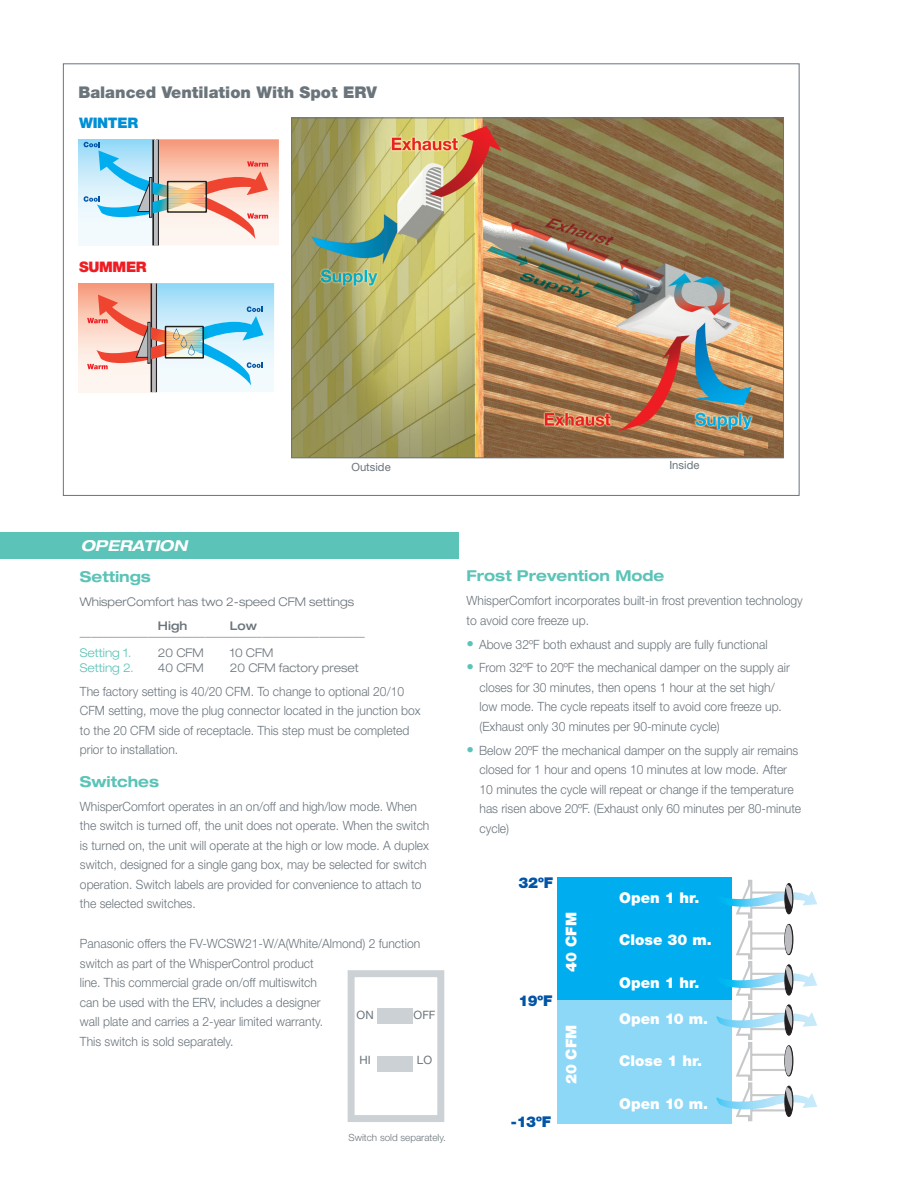
<style>
.page{position:relative;width:918px;height:1188px;background:#fff}
.page>*{position:absolute;margin:0;border:0;box-sizing:border-box;transform-origin:0 0}
.t1{font:900 16.2px "Helvetica Neue LT Std";color:#6a747b}
.t2{font:700 expanded 15px "Helvetica Neue LT Std";color:#5bc3b7;scale:.95 1}
.t3{font:italic 700 expanded 15px "Helvetica Neue LT Std";color:#fff}
.t4{font:900 14.85px "Helvetica Neue";color:#fff}
.t5{font:900 14.85px "Helvetica Neue";color:#0154a6}
.t6{font:900 14.55px "Helvetica Neue LT Std";letter-spacing:-.02em;color:#008fd5}
.t7{font:900 14.55px "Helvetica Neue LT Std";letter-spacing:-.02em;color:#ee1d23}
.t8{font:300 12.75px/19.5px "Helvetica Neue LT Std";color:#6a747b;scale:.95 1}
.t9{font:300 expanded 12px "Helvetica Neue LT Std";color:#6a747b;scale:.95 1}
.t10{font:500 expanded 12px "Helvetica Neue LT Std";color:#6a747b;scale:.95 1}
.t11{font:300 expanded 12px "Helvetica Neue LT Std";color:#5bc3b7;scale:.95 1}
.t12{font:11.55px "Helvetica Neue LT Std";color:#6a747b}
.t13{font:11.25px "Helvetica Neue LT Std";color:#6a747b}
.t14{font:300 9.9px "Helvetica Neue LT Std";color:#6a747b}
.s1{font-weight:900;font-size:15px;color:#5bc3b7}
</style>
<div class="page">
<div style="left:557px;top:878px;width:175px;height:124px;background:#00aeef"></div>
<div style="left:557px;top:1000px;width:175px;height:124px;background:#8dd7f7"></div>
<svg style="left:716px;top:879px;width:101px;height:243px"></svg>
<img style="left:293px;top:120px;width:489px;height:336px">
<svg style="left:78px;top:139px;width:6px;height:106px"></svg>
<svg style="left:84px;top:139px;width:195px;height:106px"></svg>
<svg style="left:78px;top:283px;width:9px;height:109px"></svg>
<svg style="left:87px;top:283px;width:187px;height:109px"></svg>
<div style="left:0;top:532px;width:459px;height:27px;background:#5bc3b7"></div>
<div style="left:348px;top:970px;width:96px;height:152px;border:7px solid #ccd1d5"></div>
<div style="left:377px;top:1008px;width:35px;height:16px;background:#ccd1d5"></div>
<div style="left:377px;top:1056px;width:35px;height:16px;background:#ccd1d5"></div>
<p class="t1" style="left:78px;top:83px;width:300px">Balanced Ventilation With Spot ERV</p>
<p class="t6" style="left:79px;top:114px;width:61px">WINTER</p>
<p class="t7" style="left:79px;top:258px;width:69px">SUMMER</p>
<p class="t3" style="left:81px;top:536px;width:108px">OPERATION</p>
<p class="t13" style="left:351px;top:460px;width:41px">Outside</p>
<p class="t13" style="left:669px;top:458px;width:32px">Inside</p>
<p class="t2" style="left:80px;top:567px;width:76px">Settings</p>
<p class="t9" style="left:80px;top:595px;width:290px">WhisperComfort has two 2-speed CFM settings</p>
<p class="t10" style="left:158px;top:618px;width:32px">High</p>
<p class="t10" style="left:230px;top:618px;width:30px">Low</p>
<p class="t10" style="left:80px;top:624px;width:301px">__________________________________________________</p>
<p class="t11" style="left:80px;top:645px;width:56px">Setting 1.</p>
<p class="t9" style="left:158px;top:645px;width:50px">20 CFM</p>
<p class="t9" style="left:230px;top:645px;width:47px">10 CFM</p>
<p class="t11" style="left:80px;top:660px;width:58px">Setting 2.</p>
<p class="t9" style="left:158px;top:660px;width:50px">40 CFM</p>
<p class="t9" style="left:230px;top:660px;width:137px">20 CFM factory preset</p>
<p class="t8" style="left:80px;top:681px;width:360px">The factory setting is 40/20 CFM. To change to optional 20/10<br>CFM setting, move the plug connector located in the junction box to the 20 CFM side of receptacle. This step must be completed prior to installation.</p>
<p class="t2" style="left:80px;top:772px;width:85px">Switches</p>
<p class="t8" style="left:80px;top:796px;width:369px">WhisperComfort operates in an on/off and high/low mode. When the switch is turned off, the unit does not operate. When the switch is turned on, the unit will operate at the high or low mode. A duplex switch, designed for a single gang box, may be selected for switch operation. Switch labels are provided for convenience to attach to the selected switches.</p>
<p class="t8" style="left:80px;top:934px;width:360px">Panasonic offers the FV-WCSW21-W/A(White/Almond) 2 function switch as part of the WhisperControl product<br>line. This commercial grade on/off multiswitch<br>can be used with the ERV, includes a designer<br>wall plate and carries a 2-year limited warranty.<br>This switch is sold separately.</p>
<p class="t12" style="left:357px;top:1008px;width:19px">ON</p>
<p class="t12" style="left:414px;top:1008px;width:23px">OFF</p>
<p class="t12" style="left:359px;top:1053px;width:13px">HI</p>
<p class="t12" style="left:417px;top:1053px;width:17px">LO</p>
<p class="t14" style="left:348px;top:1131px;width:99px">Switch sold separately.</p>
<p class="t2" style="left:467px;top:567px;width:210px">Frost Prevention Mode</p>
<p class="t8" style="left:467px;top:591px;width:355px">WhisperComfort incorporates built-in frost prevention technology to avoid core freeze up.</p>
<p class="t8" style="left:467px;top:634px;width:318px"><span class="s1">•</span> Above 32ºF both exhaust and supply are fully functional</p>
<p class="t8" style="left:480px;top:658px;width:328px;text-indent:-13px"><span class="s1">•</span> From 32ºF to 20ºF the mechanical damper on the supply air closes for 30 minutes, then opens 1 hour at the set high/ low mode. The cycle repeats itself to avoid core freeze up. (Exhaust only 30 minutes per 90-minute cycle)</p>
<p class="t8" style="left:480px;top:740px;width:340px;text-indent:-13px"><span class="s1">•</span> Below 20ºF the mechanical damper on the supply air remains closed for 1 hour and opens 10 minutes at low mode. After 10 minutes the cycle will repeat or change if the temperature has risen above 20ºF. (Exhaust only 60 minutes per 80-minute cycle)</p>
<p class="t5" style="left:518px;top:873px;width:36px">32ºF</p>
<p class="t5" style="left:518px;top:992px;width:36px">19ºF</p>
<p class="t4" style="left:562px;top:972px;width:61px;rotate:-90deg">40 CFM</p>
<p class="t4" style="left:562px;top:1084px;width:61px;rotate:-90deg">20 CFM</p>
<p class="t5" style="left:511px;top:1112px;width:42px">-13ºF</p>
<p class="t4" style="left:619px;top:888px;width:82px">Open 1 hr.</p>
<p class="t4" style="left:619px;top:931px;width:94px">Close 30 m.</p>
<p class="t4" style="left:619px;top:973px;width:82px">Open 1 hr.</p>
<p class="t4" style="left:619px;top:1010px;width:90px">Open 10 m.</p>
<p class="t4" style="left:619px;top:1052px;width:85px">Close 1 hr.</p>
<p class="t4" style="left:619px;top:1095px;width:90px">Open 10 m.</p>
</div>
